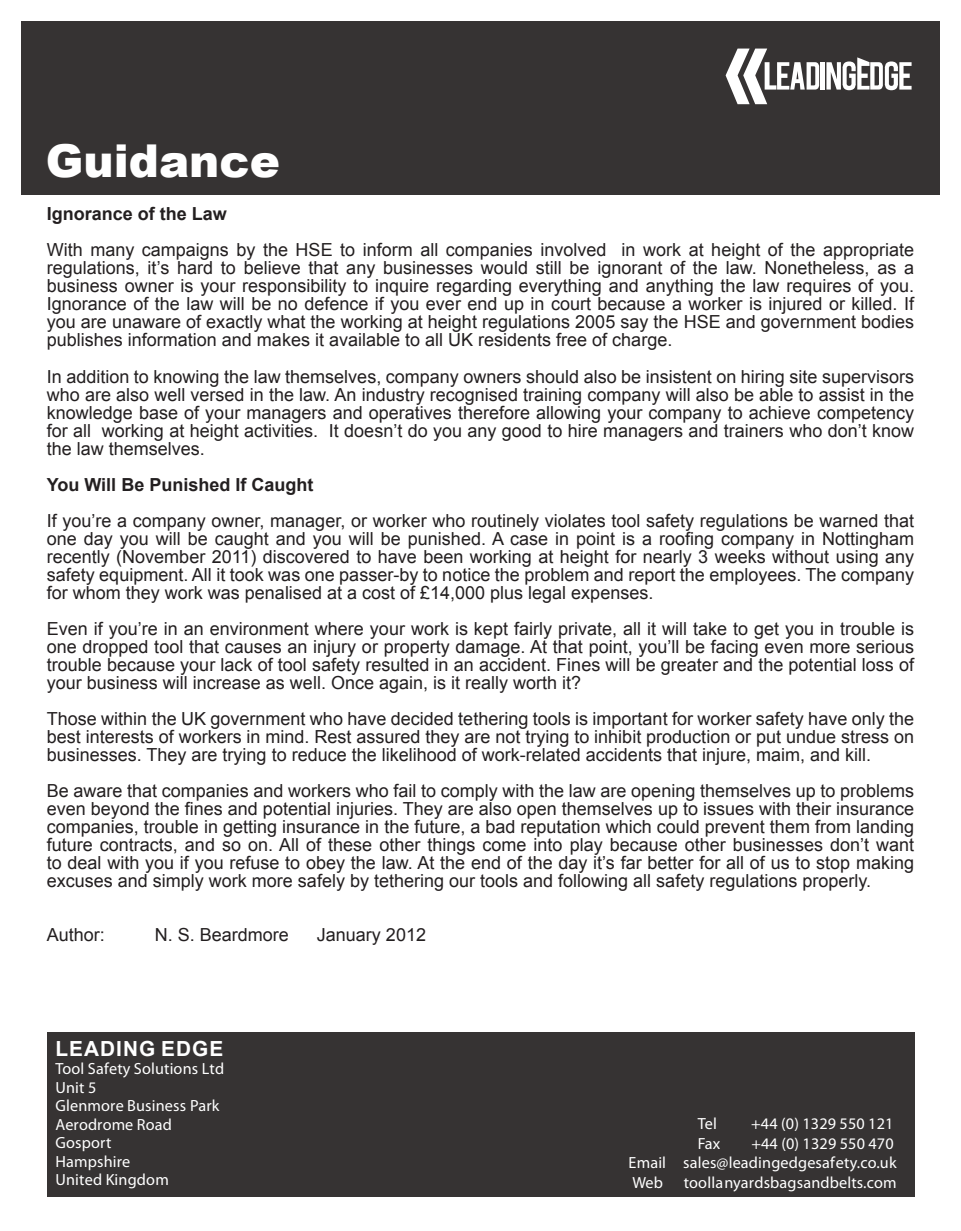
<style>
.page{position:relative;width:961px;height:1231px;background:#fff}
.page>*{position:absolute;margin:0;border:0;box-sizing:border-box;transform-origin:0 0}
.t1{font:900 45.3px "Arial";color:#fff}
.t2{font:700 20.85px "Arial";letter-spacing:.05em;color:#fff}
.t3{font:18px/18px "Arial";color:#231f20;text-align:justify}
.t4{font:700 18px "Arial";color:#231f20}
.t5{font:16.2px/18.5px "Myriad Pro";letter-spacing:.01em;color:#fff}
</style>
<div class="page">
<div style="left:21px;top:21px;width:918px;height:174px;background:#363333"></div>
<hr style="left:821px;top:62px;width:4px;height:28px;background:#fff">
<svg style="left:826px;top:57px;width:85px;height:33px"></svg>
<svg style="left:725px;top:49px;width:94px;height:55px"></svg>
<div style="left:47px;top:1032px;width:867px;height:164px;background:#363333"></div>
<h1 class="t1" style="left:46px;top:128px;width:236px">Guidance</h1>
<p class="t4" style="left:47px;top:202px;width:182px">Ignorance of the Law</p>
<p class="t3" style="left:47px;top:241px;width:869px">With many campaigns by the HSE to inform all companies involved in work at height of the appropriate regulations, it’s hard to believe that any businesses would still be ignorant of the law. Nonetheless, as a business owner is your responsibility to inquire regarding everything and anything the law requires of you.<br>Ignorance of the law will be no defence if you ever end up in court because a worker is injured or killed. If you are unaware of exactly what the working at height regulations 2005 say the HSE and government bodies publishes information and makes it available to all UK residents free of charge.</p>
<p class="t3" style="left:47px;top:367px;width:868px">In addition to knowing the law themselves, company owners should also be insistent on hiring site supervisors who are also well versed in the law. An industry recognised training company will also be able to assist in the knowledge base of your managers and operatives therefore allowing your company to achieve competency for all working at height activities. It doesn’t do you any good to hire managers and trainers who don’t know the law themselves.</p>
<p class="t4" style="left:47px;top:472px;width:268px">You Will Be Punished If Caught</p>
<p class="t3" style="left:47px;top:511px;width:869px">If you’re a company owner, manager, or worker who routinely violates tool safety regulations be warned that one day you will be caught and you will be punished. A case in point is a roofing company in Nottingham recently (November 2011) discovered to have been working at height for nearly 3 weeks without using any safety equipment. All it took was one passer-by to notice the problem and report the employees. The company for whom they work was penalised at a cost of £14,000 plus legal expenses.</p>
<p class="t3" style="left:47px;top:619px;width:868px">Even if you’re in an environment where your work is kept fairly private, all it will take to get you in trouble is one dropped tool that causes an injury or property damage. At that point, you’ll be facing even more serious trouble because your lack of tool safety resulted in an accident. Fines will be greater and the potential loss of your business will increase as well. Once again, is it really worth it?</p>
<p class="t3" style="left:47px;top:709px;width:868px">Those within the UK government who have decided tethering tools is important for worker safety have only the best interests of workers in mind. Rest assured they are not trying to inhibit production or put undue stress on businesses. They are trying to reduce the likelihood of work-related accidents that injure, maim, and kill.</p>
<p class="t3" style="left:47px;top:781px;width:868px">Be aware that companies and workers who fail to comply with the law are opening themselves up to problems even beyond the fines and potential injuries. They are also open themselves up to issues with their insurance companies, trouble in getting insurance in the future, a bad reputation which could prevent them from landing future contracts, and so on. All of these other things come into play because other businesses don’t want to deal with you if you refuse to obey the law. At the end of the day it’s far better for all of us to stop making excuses and simply work more safely by tethering our tools and following all safety regulations properly.</p>
<p class="t3" style="left:47px;top:925px;width:60px">Author:</p>
<p class="t3" style="left:155px;top:925px;width:136px">N. S. Beardmore</p>
<p class="t3" style="left:317px;top:925px;width:111px">January 2012</p>
<p class="t2" style="left:55px;top:1034px;width:169px">LEADING EDGE</p>
<p class="t5" style="left:55px;top:1059px;width:170px">Tool Safety Solutions Ltd<br>Unit 5<br>Glenmore Business Park<br>Aerodrome Road<br>Gosport<br>Hampshire<br>United Kingdom</p>
<p class="t5" style="left:697px;top:1114px;width:21px">Tel</p>
<p class="t5" style="left:751px;top:1114px;width:144px">+44 (0) 1329 550 121</p>
<p class="t5" style="left:697px;top:1133px;width:24px">Fax</p>
<p class="t5" style="left:628px;top:1133px;width:269px;line-height:19.6px;text-indent:123px">+44 (0) 1329 550 470<br>Email sales@leadingedgesafety.co.uk<br>Web</p>
<p class="t5" style="left:683px;top:1173px;width:214px">toollanyardsbagsandbelts.com</p>
</div>
